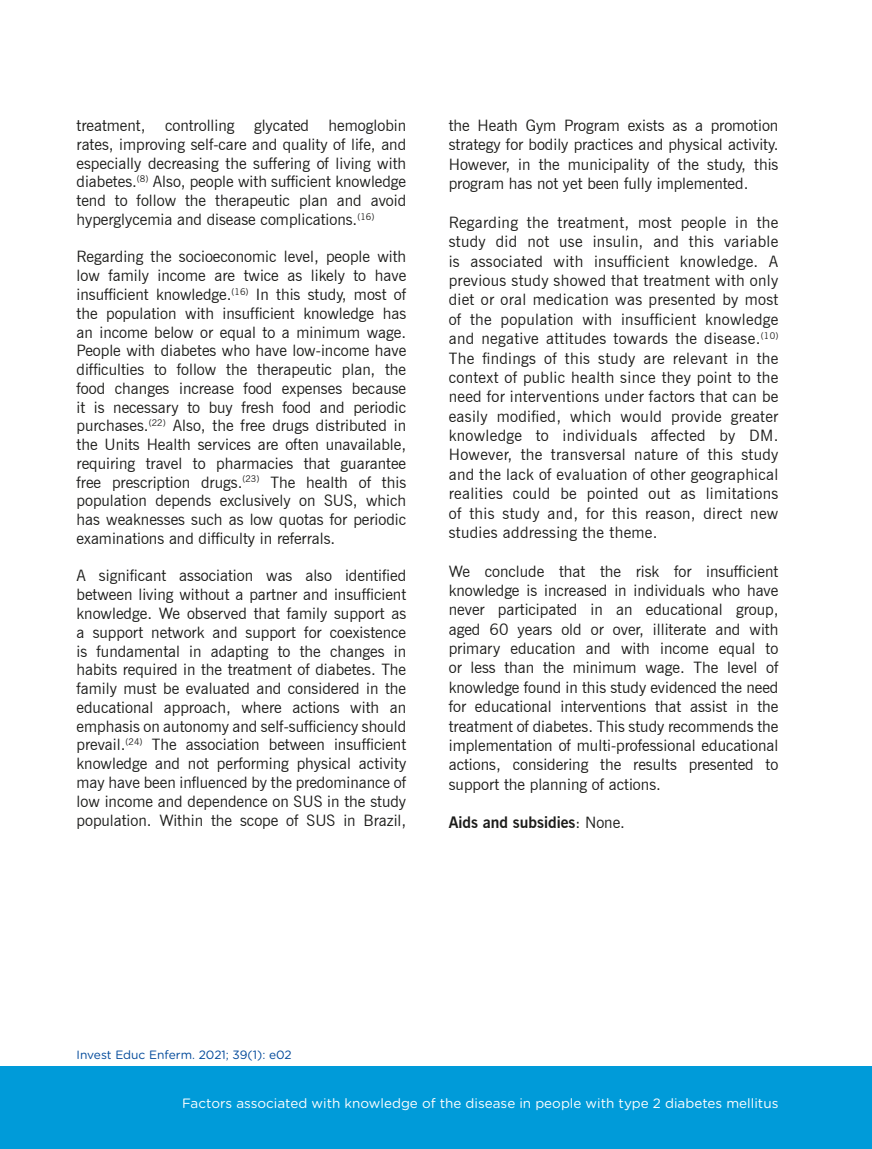
<style>
.page{position:relative;width:872px;height:1149px;background:#fff}
.page>*{position:absolute;margin:0;border:0;box-sizing:border-box;transform-origin:0 0}
.t1{font:15.75px/18.8px "News Gothic BT";color:#1d1d1b;text-align:justify}
.t2{font:700 15.75px "News Gothic BT";color:#1d1d1b}
.t3{font:13.5px "Gotham Rounded";color:#fff}
.t4{font:12px "Gotham Rounded";color:#00499a}
.s1{font-weight:400}
</style>
<div class="page">
<div style="left:0;top:1065px;width:871px;height:83px;background:#009bd9"></div>
<p class="t1" style="left:77px;top:116px;width:331px">treatment, controlling glycated hemoglobin rates, improving self-care and quality of life, and especially decreasing the suffering of living with diabetes.<sup>(8)</sup> Also, people with sufficient knowledge tend to follow the therapeutic plan and avoid hyperglycemia and disease complications.<sup>(16)</sup></p>
<p class="t1" style="left:77px;top:247px;width:331px">Regarding the socioeconomic level, people with low family income are twice as likely to have insufficient knowledge.<sup>(16)</sup> In this study, most of the population with insufficient knowledge has an income below or equal to a minimum wage.<br>People with diabetes who have low-income have difficulties to follow the therapeutic plan, the food changes increase food expenses because it is necessary to buy fresh food and periodic purchases.<sup>(22)</sup> Also, the free drugs distributed in the Units Health services are often unavailable, requiring travel to pharmacies that guarantee free prescription drugs.<sup>(23)</sup> The health of this population depends exclusively on SUS, which has weaknesses such as low quotas for periodic examinations and difficulty in referrals.</p>
<p class="t1" style="left:77px;top:566px;width:331px">A significant association was also identified between living without a partner and insufficient knowledge. We observed that family support as a support network and support for coexistence is fundamental in adapting to the changes in habits required in the treatment of diabetes. The family must be evaluated and considered in the educational approach, where actions with an emphasis on autonomy and self-sufficiency should prevail.<sup>(24)</sup> The association between insufficient knowledge and not performing physical activity may have been influenced by the predominance of low income and dependence on SUS in the study population. Within the scope of SUS in Brazil,</p>
<p class="t1" style="left:449px;top:116px;width:331px;line-height:19.4px">the Heath Gym Program exists as a promotion strategy for bodily practices and physical activity.<br>However, in the municipality of the study, this program has not yet been fully implemented.</p>
<p class="t1" style="left:449px;top:212px;width:331px;line-height:19.4px">Regarding the treatment, most people in the study did not use insulin, and this variable is associated with insufficient knowledge. A previous study showed that treatment with only diet or oral medication was presented by most of the population with insufficient knowledge and negative attitudes towards the disease.<sup>(10)<br></sup>The findings of this study are relevant in the context of public health since they point to the need for interventions under factors that can be easily modified, which would provide greater knowledge to individuals affected by DM.<br>However, the transversal nature of this study and the lack of evaluation of other geographical realities could be pointed out as limitations of this study and, for this reason, direct new studies addressing the theme.</p>
<p class="t1" style="left:449px;top:561px;width:331px;line-height:19.4px">We conclude that the risk for insufficient knowledge is increased in individuals who have never participated in an educational group, aged 60 years old or over, illiterate and with primary education and with income equal to or less than the minimum wage. The level of knowledge found in this study evidenced the need for educational interventions that assist in the treatment of diabetes. This study recommends the implementation of multi-professional educational actions, considering the results presented to support the planning of actions.</p>
<p class="t2" style="left:449px;top:812px;width:178px">Aids and subsidies<span class="s1">: None.</span></p>
<p class="t4" style="left:77px;top:1046px;width:217px">Invest Educ Enferm. 2021; 39(1): e02</p>
<p class="t3" style="left:182px;top:1093px;width:598px">Factors associated with knowledge of the disease in people with type 2 diabetes mellitus</p>
</div>
